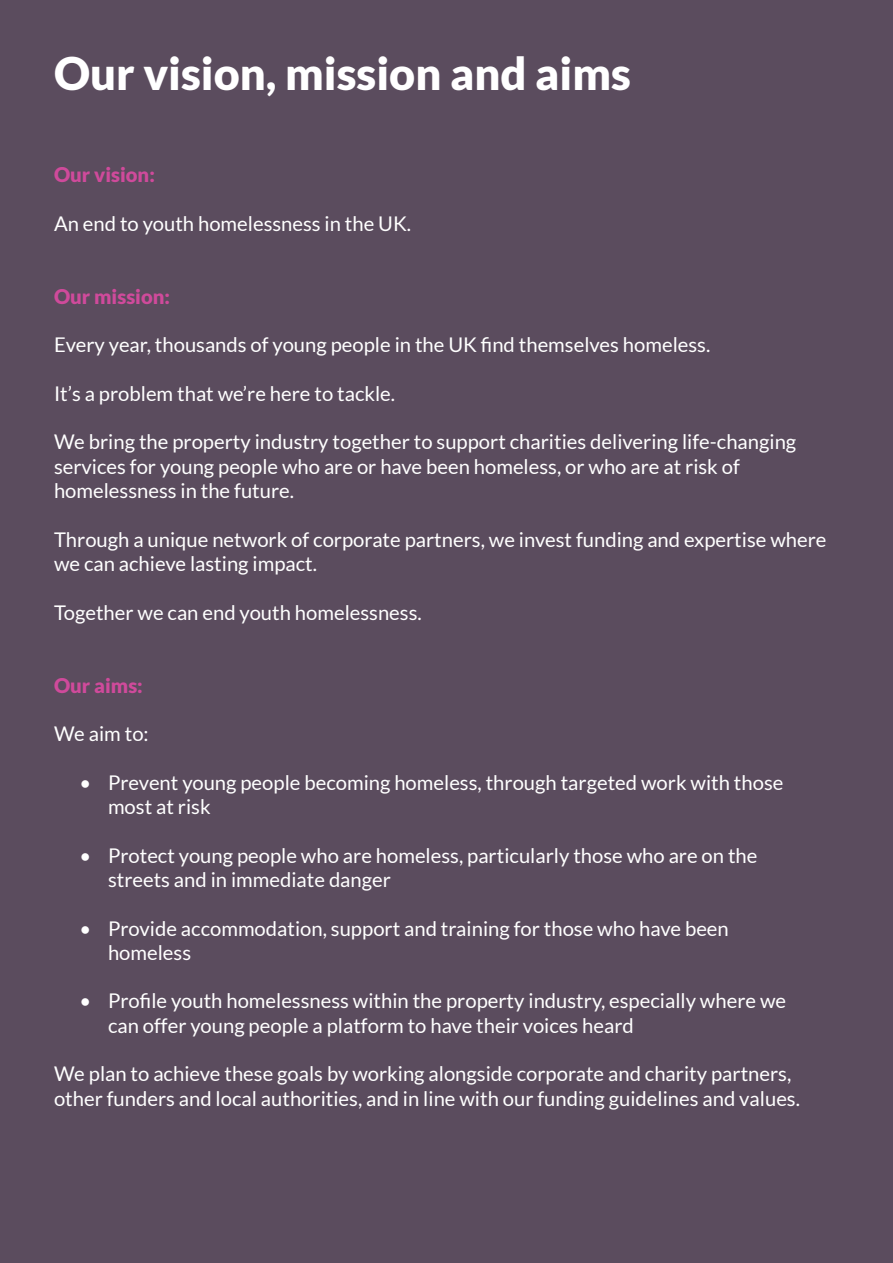
<style>
.page{position:relative;width:893px;height:1263px;background:#5b4c5e}
.page>*{position:absolute;margin:0;border:0;box-sizing:border-box;transform-origin:0 0}
.t1{font:900 45px "Lato";color:#fff}
.t2{font:20.25px/24.3px "Lato";color:#fff}
.t3{font:900 20.25px "Lato";color:#cf4a9b}
</style>
<div class="page">
<p class="t1" style="left:54px;top:47px;width:578px">Our vision, mission and aims</p>
<p class="t3" style="left:54px;top:163px;width:102px">Our vision:</p>
<p class="t2" style="left:54px;top:211px;width:359px">An end to youth homelessness in the UK.</p>
<p class="t3" style="left:54px;top:284px;width:118px">Our mission:</p>
<p class="t2" style="left:54px;top:333px;width:658px">Every year, thousands of young people in the UK find themselves homeless.</p>
<p class="t2" style="left:54px;top:381px;width:343px">It’s a problem that we’re here to tackle.</p>
<p class="t2" style="left:54px;top:430px;width:744px">We bring the property industry together to support charities delivering life-changing services for young people who are or have been homeless, or who are at risk of homelessness in the future.</p>
<p class="t2" style="left:54px;top:527px;width:774px">Through a unique network of corporate partners, we invest funding and expertise where we can achieve lasting impact.</p>
<p class="t2" style="left:54px;top:600px;width:369px">Together we can end youth homelessness.</p>
<p class="t3" style="left:54px;top:673px;width:90px">Our aims:</p>
<p class="t2" style="left:54px;top:721px;width:96px">We aim to:</p>
<p class="t2" style="left:108px;top:770px;width:677px;text-indent:-28px">• Prevent young people becoming homeless, through targeted work with those most at risk</p>
<p class="t2" style="left:108px;top:843px;width:651px;text-indent:-28px">• Protect young people who are homeless, particularly those who are on the streets and in immediate danger</p>
<p class="t2" style="left:80px;top:916px;width:651px">• Provide accommodation, support and training for those who have been</p>
<p class="t2" style="left:108px;top:940px;width:85px">homeless</p>
<p class="t2" style="left:108px;top:989px;width:680px;text-indent:-28px">• Profile youth homelessness within the property industry, especially where we can offer young people a platform to have their voices heard</p>
<p class="t2" style="left:54px;top:1062px;width:747px">We plan to achieve these goals by working alongside corporate and charity partners, other funders and local authorities, and in line with our funding guidelines and values.</p>
</div>
